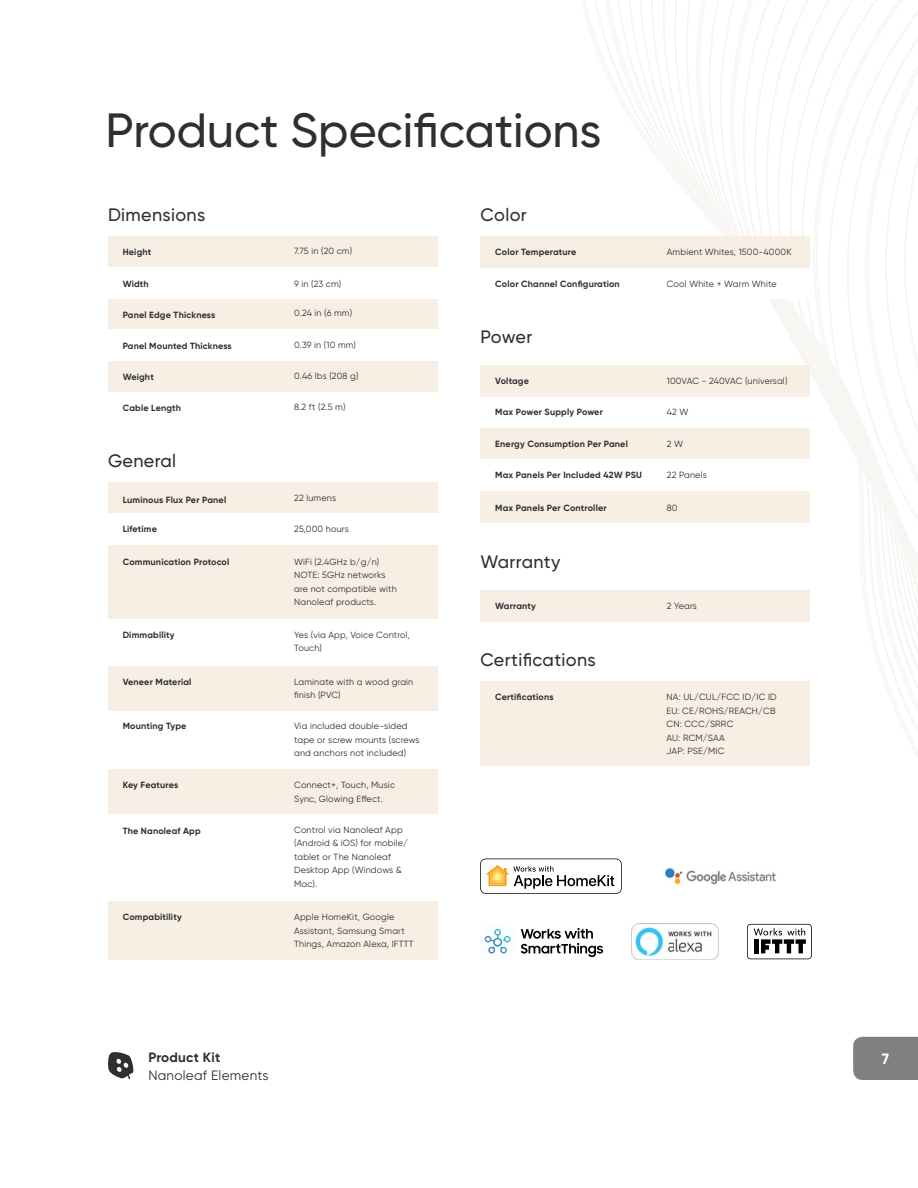
<style>
.page{position:relative;width:918px;height:1188px;background:#fff}
.page>*{position:absolute;margin:0;border:0;box-sizing:border-box;transform-origin:0 0}
.t1{font:500 48px "Gilroy";color:#2d2f30}
.t2{font:500 18px "Gilroy";letter-spacing:.02em;color:#2d2f30}
.t3{font:700 14.85px "Gilroy";color:#fff}
.t4{font:13.5px "Gilroy";letter-spacing:.02em;color:#2d2f30}
.t5{font:700 13.5px "Gilroy";letter-spacing:.02em;color:#2d2f30}
.t6{font:9px/13.5px "Gilroy";letter-spacing:.02em;color:#2d2f30}
.t7{font:700 9px "Gilroy";letter-spacing:.02em;color:#2d2f30}
</style>
<div class="page">
<div style="left:853px;top:1037px;width:65px;height:43px;background:#808080"></div>
<svg style="left:108px;top:1052px;width:26px;height:27px"></svg>
<svg style="left:576px;top:0;width:342px;height:758px"></svg>
<div style="left:481px;top:459px;width:329px;height:35px;background:#fff"></div>
<div style="left:481px;top:491px;width:329px;height:32px;background:#f7efe3"></div>
<div style="left:481px;top:427px;width:329px;height:32px;background:#f7efe3"></div>
<div style="left:481px;top:396px;width:329px;height:31px;background:#fff"></div>
<div style="left:481px;top:365px;width:329px;height:31px;background:#f7efe3"></div>
<div style="left:481px;top:590px;width:329px;height:31px;background:#f7efe3"></div>
<div style="left:481px;top:267px;width:329px;height:32px;background:#fff"></div>
<div style="left:481px;top:236px;width:329px;height:31px;background:#f7efe3"></div>
<div style="left:108px;top:361px;width:329px;height:31px;background:#f7efe3"></div>
<div style="left:108px;top:236px;width:329px;height:31px;background:#f7efe3"></div>
<div style="left:108px;top:299px;width:329px;height:31px;background:#f7efe3"></div>
<div style="left:108px;top:482px;width:329px;height:31px;background:#f7efe3"></div>
<div style="left:108px;top:545px;width:329px;height:74px;background:#f7efe3"></div>
<div style="left:108px;top:666px;width:329px;height:45px;background:#f7efe3"></div>
<div style="left:108px;top:769px;width:329px;height:45px;background:#f7efe3"></div>
<div style="left:108px;top:901px;width:329px;height:59px;background:#f7efe3"></div>
<div style="left:480px;top:681px;width:330px;height:85px;background:#f7efe3"></div>
<svg style="left:747px;top:924px;width:65px;height:35px"></svg>
<div style="left:748px;top:925px;width:63px;height:34px;background:#fff;border-radius:3px"></div>
<svg style="left:754px;top:928px;width:52px;height:25px"></svg>
<img style="left:631px;top:924px;width:87px;height:35px">
<img style="left:664px;top:867px;width:112px;height:18px">
<svg style="left:480px;top:859px;width:142px;height:35px"></svg>
<svg style="left:484px;top:929px;width:27px;height:25px"></svg>
<svg style="left:521px;top:928px;width:82px;height:29px"></svg>
<h1 class="t1" style="left:106px;top:100px;width:497px">Product Specifications</h1>
<h2 class="t2" style="left:108px;top:204px;width:99px">Dimensions</h2>
<p class="t7" style="left:123px;top:247px;width:30px">Height</p>
<p class="t6" style="left:294px;top:244px;width:59px">7.75 in (20 cm)</p>
<p class="t7" style="left:123px;top:278px;width:27px">Width</p>
<p class="t6" style="left:294px;top:277px;width:49px">9 in (23 cm)</p>
<p class="t7" style="left:123px;top:309px;width:94px">Panel Edge Thickness</p>
<p class="t7" style="left:123px;top:340px;width:111px">Panel Mounted Thickness</p>
<p class="t6" style="left:294px;top:306px;width:60px">0.24 in (6 mm)</p>
<p class="t6" style="left:294px;top:338px;width:63px">0.39 in (10 mm)</p>
<p class="t7" style="left:123px;top:372px;width:33px">Weight</p>
<p class="t7" style="left:123px;top:403px;width:60px">Cable Length</p>
<p class="t6" style="left:294px;top:369px;width:66px">0.46 lbs (208 g)</p>
<p class="t6" style="left:294px;top:400px;width:53px">8.2 ft (2.5 m)</p>
<h2 class="t2" style="left:108px;top:450px;width:70px">General</h2>
<p class="t7" style="left:123px;top:494px;width:105px">Luminous Flux Per Panel</p>
<p class="t7" style="left:123px;top:524px;width:36px">Lifetime</p>
<p class="t6" style="left:294px;top:491px;width:44px">22 lumens</p>
<p class="t6" style="left:294px;top:522px;width:56px">25,000 hours</p>
<p class="t7" style="left:123px;top:556px;width:108px">Communication Protocol</p>
<p class="t6" style="left:294px;top:555px;width:104px">WiFi (2.4GHz b/g/n)<br>NOTE: 5GHz networks are not compatible with<br>Nanoleaf products.</p>
<p class="t7" style="left:123px;top:629px;width:53px">Dimmability</p>
<p class="t6" style="left:294px;top:628px;width:117px">Yes (via App, Voice Control,<br>Touch)</p>
<p class="t7" style="left:123px;top:676px;width:70px">Veneer Material</p>
<p class="t6" style="left:294px;top:675px;width:121px">Laminate with a wood grain finish (PVC)</p>
<p class="t7" style="left:123px;top:721px;width:65px">Mounting Type</p>
<p class="t6" style="left:294px;top:719px;width:127px">Via included double-sided tape or screw mounts (screws and anchors not included)</p>
<p class="t7" style="left:123px;top:779px;width:57px">Key Features</p>
<p class="t6" style="left:294px;top:778px;width:102px">Connect+, Touch, Music<br>Sync, Glowing Effect.</p>
<p class="t7" style="left:123px;top:825px;width:79px">The Nanoleaf App</p>
<p class="t6" style="left:294px;top:823px;width:115px">Control via Nanoleaf App (Android &amp; iOS) for mobile/ tablet or The Nanoleaf<br>Desktop App (Windows &amp;<br>Mac).</p>
<p class="t7" style="left:123px;top:911px;width:61px">Compabitility</p>
<p class="t6" style="left:294px;top:910px;width:121px">Apple HomeKit, Google<br>Assistant, Samsung Smart<br>Things, Amazon Alexa, IFTTT</p>
<h2 class="t2" style="left:481px;top:204px;width:48px">Color</h2>
<p class="t7" style="left:495px;top:247px;width:83px">Color Temperature</p>
<p class="t6" style="left:667px;top:245px;width:126px">Ambient Whites, 1500-4000K</p>
<p class="t7" style="left:495px;top:278px;width:126px">Color Channel Configuration</p>
<p class="t6" style="left:667px;top:277px;width:111px">Cool White + Warm White</p>
<h2 class="t2" style="left:481px;top:325px;width:53px">Power</h2>
<p class="t7" style="left:495px;top:375px;width:35px">Voltage</p>
<p class="t6" style="left:667px;top:374px;width:122px">100VAC - 240VAC (universal)</p>
<p class="t7" style="left:495px;top:407px;width:109px">Max Power Supply Power</p>
<p class="t6" style="left:667px;top:405px;width:23px">42 W</p>
<p class="t7" style="left:495px;top:438px;width:134px">Energy Consumption Per Panel</p>
<p class="t6" style="left:667px;top:437px;width:18px">2 W</p>
<p class="t7" style="left:495px;top:469px;width:148px">Max Panels Per Included 42W PSU</p>
<p class="t7" style="left:495px;top:502px;width:113px">Max Panels Per Controller</p>
<p class="t6" style="left:667px;top:468px;width:42px">22 Panels</p>
<p class="t6" style="left:667px;top:501px;width:12px">80</p>
<h2 class="t2" style="left:481px;top:551px;width:81px">Warranty</h2>
<p class="t7" style="left:495px;top:601px;width:42px">Warranty</p>
<p class="t6" style="left:667px;top:599px;width:32px">2 Years</p>
<h2 class="t2" style="left:480px;top:649px;width:117px">Certifications</h2>
<p class="t7" style="left:495px;top:692px;width:60px">Certifications</p>
<p class="t6" style="left:667px;top:690px;width:112px">NA: UL/CUL/FCC ID/IC ID<br>EU: CE/ROHS/REACH/CB<br>CN: CCC/SRRC<br>AU: RCM/SAA<br>JAP: PSE/MIC</p>
<h3 class="t5" style="left:148px;top:1049px;width:73px">Product Kit</h3>
<h3 class="t3" style="left:882px;top:1050px;width:9px">7</h3>
<h3 class="t4" style="left:148px;top:1067px;width:122px">Nanoleaf Elements</h3>
</div>
